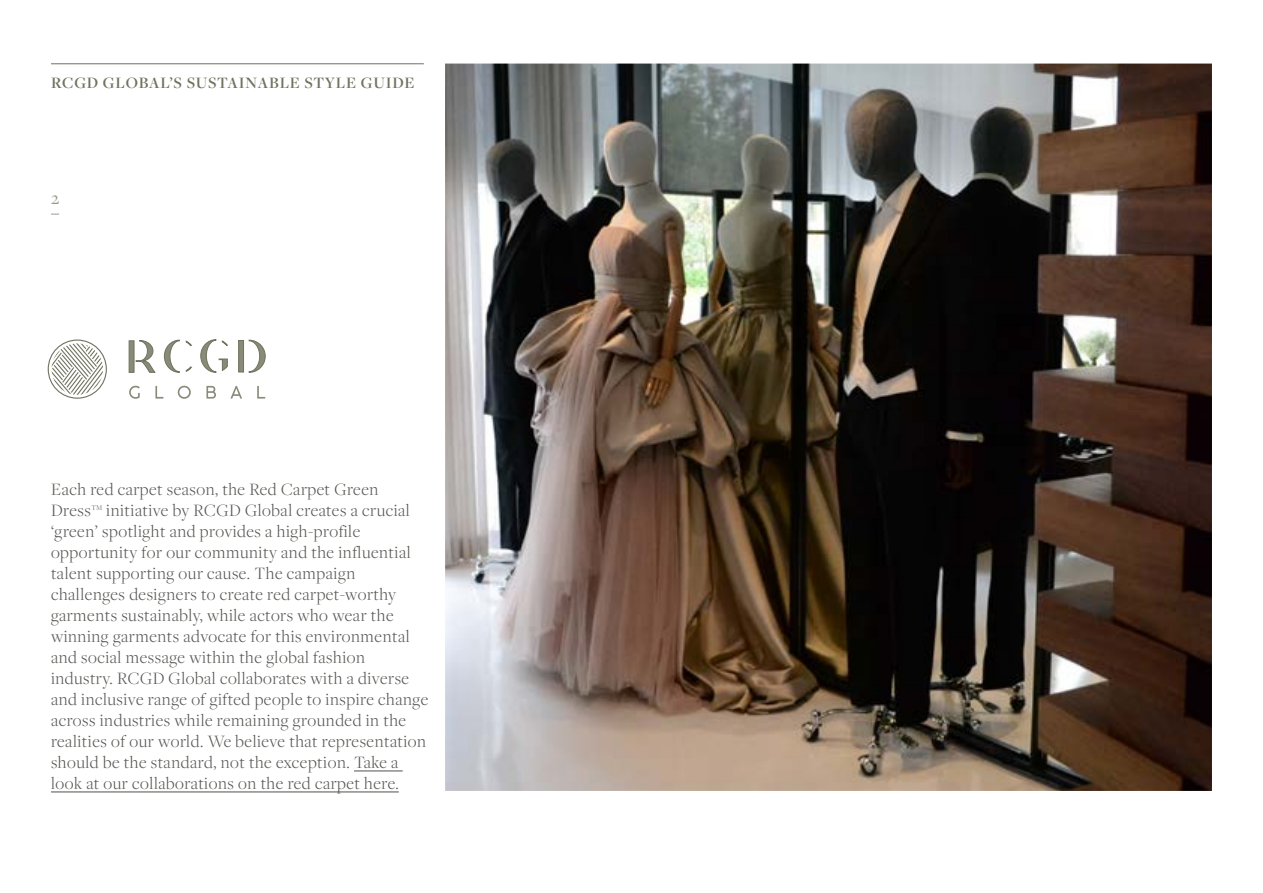
<style>
.page{position:relative;width:1263px;height:893px;background:#fff}
.page>*{position:absolute;margin:0;border:0;box-sizing:border-box;transform-origin:0 0}
.t1{font:300 18px/21px "Freight Disp Pro";letter-spacing:.03em;color:#51534e}
.t2{font:500 18px "Freight Disp Pro";color:#9a9c8e}
.t3{font:600 16.5px "Freight Disp Pro";letter-spacing:.05em;color:#6f725d}
.t4{font:300 7.5px "Freight Disp Pro";color:#51534e}
</style>
<div class="page">
<img style="left:47px;top:63px;width:1165px;height:729px">
<div style="left:48px;top:339px;width:59px;height:60px;border:1px solid #6f735e;border-radius:50%"></div>
<svg style="left:52px;top:343px;width:51px;height:52px"></svg>
<svg style="left:129px;top:340px;width:26px;height:33px"></svg>
<svg style="left:164px;top:340px;width:29px;height:33px"></svg>
<svg style="left:200px;top:339px;width:29px;height:34px"></svg>
<svg style="left:238px;top:340px;width:28px;height:33px"></svg>
<svg style="left:129px;top:386px;width:11px;height:13px"></svg>
<svg style="left:155px;top:386px;width:8px;height:13px"></svg>
<svg style="left:178px;top:386px;width:13px;height:13px"></svg>
<svg style="left:206px;top:386px;width:10px;height:13px"></svg>
<svg style="left:231px;top:386px;width:11px;height:13px"></svg>
<svg style="left:257px;top:386px;width:8px;height:13px"></svg>
<hr style="left:354px;top:771px;width:49px;height:1px;background:#51534e">
<hr style="left:51px;top:792px;width:348px;height:1px;background:#51534e">
<hr style="left:51px;top:64px;width:373px;height:1px;background:#6f725d">
<p class="t3" style="left:51px;top:72px;width:365px">RCGD GLOBAL’S SUSTAINABLE STYLE GUIDE</p>
<p class="t2" style="left:51px;top:186px;width:10px">2</p>
<p class="t1" style="left:51px;top:478px;width:329px">Each red carpet season, the Red Carpet Green<br>Dress</p>
<p class="t1" style="left:51px;top:499px;width:379px;text-indent:55px">initiative by RCGD Global creates a crucial ‘green’ spotlight and provides a high-profile opportunity for our community and the influential talent supporting our cause. The campaign challenges designers to create red carpet-worthy garments sustainably, while actors who wear the winning garments advocate for this environmental and social message within the global fashion industry. RCGD Global collaborates with a diverse and inclusive range of gifted people to inspire change across industries while remaining grounded in the realities of our world. We believe that representation should be the standard, not the exception. Take a look at our collaborations on the red carpet here.</p>
<p class="t4" style="left:91px;top:503px;width:12px">TM</p>
</div>
